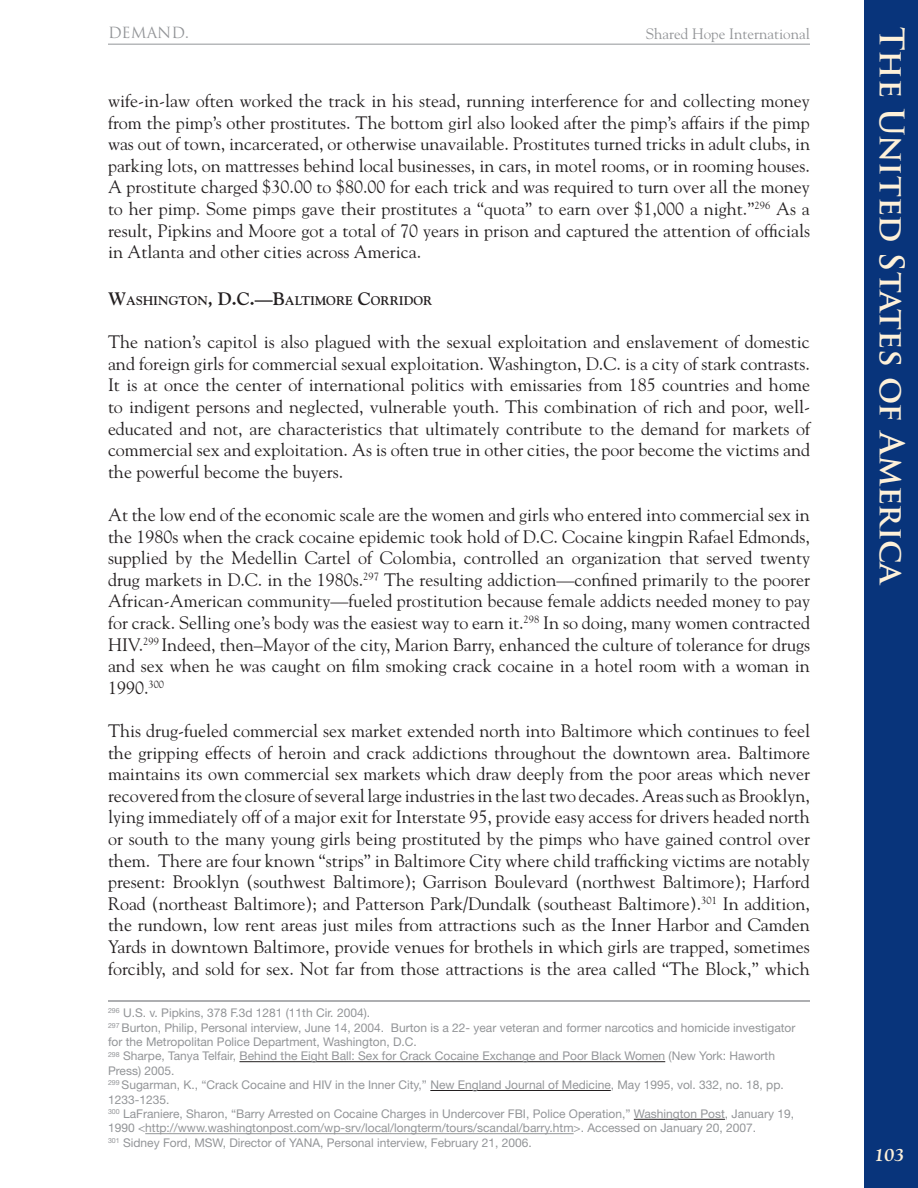
<style>
.page{position:relative;width:918px;height:1188px;background:#fff}
.page>*{position:absolute;margin:0;border:0;box-sizing:border-box;transform-origin:0 0}
.t1{font:700 33px "Trajan Pro";color:#fef1d9}
.t2{font:18px/21.6px "Goudy";color:#231f20;text-align:justify}
.t3{font:italic 700 18px "Goudy";color:#fef1d9}
.t4{font:15px "Goudy";color:#939598}
.t5{font:15px "Trajan Pro";color:#939598}
.t6{font:700 12.6px "Goudy";color:#231f20}
.t7{font:12px/14.4px "Helvetica Neue";color:#939598}
.s1{font-size:18px}
</style>
<div class="page">
<hr style="left:108px;top:44px;width:702px;height:1px;background:#939598">
<div style="left:864px;top:0;width:54px;height:1188px;background:#08347b"></div>
<hr style="left:108px;top:1000px;width:702px;height:2px;background:#939598">
<hr style="left:239px;top:1061px;width:426px;height:1px;background:#231f20">
<hr style="left:430px;top:1090px;width:181px;height:1px;background:#231f20">
<hr style="left:634px;top:1119px;width:91px;height:1px;background:#231f20">
<hr style="left:145px;top:1133px;width:429px;height:1px;background:#939598">
<p class="t5" style="left:108px;top:23px;width:83px">DEMAND.</p>
<p class="t4" style="left:646px;top:24px;width:166px">Shared Hope International</p>
<h1 class="t1" style="left:912px;top:27px;width:562px;rotate:90deg">The United States of America</h1>
<p class="t2" style="left:108px;top:89px;width:704px">wife-in-law often worked the track in his stead, running interference for and collecting money from the pimp’s other prostitutes. The bottom girl also looked after the pimp’s affairs if the pimp was out of town, incarcerated, or otherwise unavailable. Prostitutes turned tricks in adult clubs, in parking lots, on mattresses behind local businesses, in cars, in motel rooms, or in rooming houses.<br>A prostitute charged $30.00 to $80.00 for each trick and was required to turn over all the money to her pimp. Some pimps gave their prostitutes a “quota” to earn over $1,000 a night.”<sup>296</sup> As a result, Pipkins and Moore got a total of 70 years in prison and captured the attention of officials in Atlanta and other cities across America.</p>
<p class="t6" style="left:108px;top:293px;width:326px"><span class="s1">W</span>ASHINGTON<span class="s1">, D.C.—B</span>ALTIMORE <span class="s1">C</span>ORRIDOR</p>
<p class="t2" style="left:108px;top:331px;width:704px">The nation’s capitol is also plagued with the sexual exploitation and enslavement of domestic and foreign girls for commercial sexual exploitation. Washington, D.C. is a city of stark contrasts.<br>It is at once the center of international politics with emissaries from 185 countries and home to indigent persons and neglected, vulnerable youth. This combination of rich and poor, well&shy;educated and not, are characteristics that ultimately contribute to the demand for markets of commercial sex and exploitation. As is often true in other cities, the poor become the victims and the powerful become the buyers.</p>
<p class="t2" style="left:108px;top:503px;width:704px">At the low end of the economic scale are the women and girls who entered into commercial sex in the 1980s when the crack cocaine epidemic took hold of D.C. Cocaine kingpin Rafael Edmonds, supplied by the Medellin Cartel of Colombia, controlled an organization that served twenty drug markets in D.C. in the 1980s.<sup>297</sup> The resulting addiction—confined primarily to the poorer African-American community—fueled prostitution because female addicts needed money to pay for crack. Selling one’s body was the easiest way to earn it.<sup>298</sup> In so doing, many women contracted HIV.<sup>299</sup> Indeed, then–Mayor of the city, Marion Barry, enhanced the culture of tolerance for drugs and sex when he was caught on film smoking crack cocaine in a hotel room with a woman in 1990.<sup>300</sup></p>
<p class="t2" style="left:108px;top:719px;width:704px">This drug-fueled commercial sex market extended north into Baltimore which continues to feel the gripping effects of heroin and crack addictions throughout the downtown area. Baltimore maintains its own commercial sex markets which draw deeply from the poor areas which never recovered from the closure of several large industries in the last two decades. Areas such as Brooklyn, lying immediately off of a major exit for Interstate 95, provide easy access for drivers headed north or south to the many young girls being prostituted by the pimps who have gained control over them. There are four known “strips” in Baltimore City where child trafficking victims are notably present: Brooklyn (southwest Baltimore); Garrison Boulevard (northwest Baltimore); Harford Road (northeast Baltimore); and Patterson Park/Dundalk (southeast Baltimore).<sup>301</sup> In addition, the rundown, low rent areas just miles from attractions such as the Inner Harbor and Camden Yards in downtown Baltimore, provide venues for brothels in which girls are trapped, sometimes forcibly, and sold for sex. Not far from those attractions is the area called “The Block,” which</p>
<p class="t7" style="left:108px;top:1006px;width:689px"><sup>296</sup> U.S. v. Pipkins, 378 F.3d 1281 (11th Cir. 2004).<br><sup>297</sup> Burton, Philip, Personal interview, June 14, 2004. Burton is a 22- year veteran and former narcotics and homicide investigator for the Metropolitan Police Department, Washington, D.C.<br><sup>298</sup> Sharpe, Tanya Telfair, Behind the Eight Ball: Sex for Crack Cocaine Exchange and Poor Black Women (New York: Haworth Press) 2005.<br><sup>299</sup> Sugarman, K., “Crack Cocaine and HIV in the Inner City,” New England Journal of Medicine, May 1995, vol. 332, no. 18, pp.<br>1233-1235.<br><sup>300</sup> LaFraniere, Sharon, “Barry Arrested on Cocaine Charges in Undercover FBI, Police Operation,” Washington Post, January 19, 1990 &lt;http://www.washingtonpost.com/wp-srv/local/longterm/tours/scandal/barry.htm&gt;. Accessed on January 20, 2007.<br><sup>301</sup> Sidney Ford, MSW, Director of YANA, Personal interview, February 21, 2006.</p>
<p class="t3" style="left:874px;top:1144px;width:32px">103</p>
</div>
